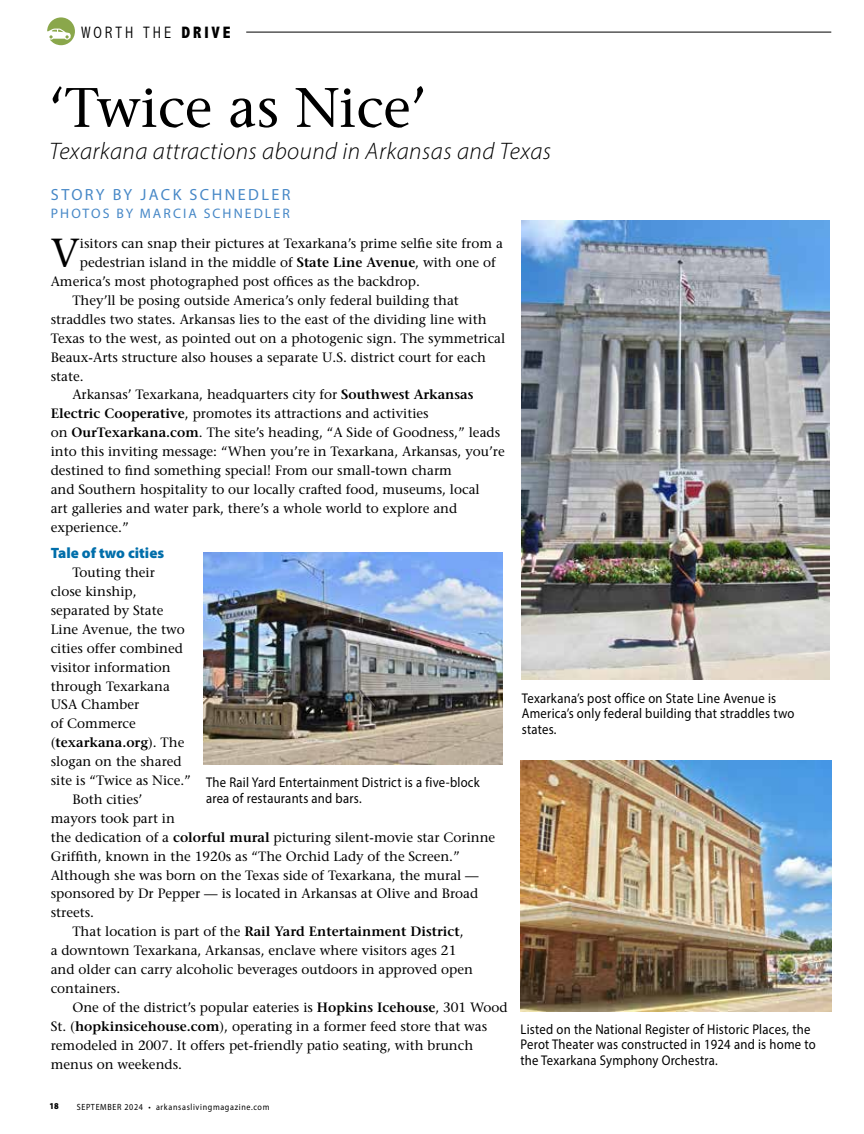
<style>
.page{position:relative;width:864px;height:1134px;background:#fff}
.page>*{position:absolute;margin:0;border:0;box-sizing:border-box;transform-origin:0 0}
.t1{font:500 55.5px "Stone Serif Std";color:#000}
.t2{font:500 40.5px "Stone Serif Std";color:#000}
.t3{font:italic 300 24px "Myriad Pro";letter-spacing:.02em;color:#000}
.t4{font:300 condensed 16.5px "Abadi";letter-spacing:.18em;color:#000}
.t5{font:16.2px "Myriad Pro";letter-spacing:.15em;color:#4788c7}
.t6{font:900 15px "Myriad Pro";color:#006eaa}
.t7{font:14.1px/15.8px "Myriad Pro";letter-spacing:.02em;color:#000;scale:.9 1}
.t8{font:13.8px "Myriad Pro";letter-spacing:.15em;color:#4788c7}
.t9{font:500 13.5px "Stone Serif Std";color:#000}
.t10{font:600 13.5px "Stone Serif Std";color:#000}
.t11{font:9px "Myriad Pro";letter-spacing:.08em;color:#000;scale:.9 1}
.t12{font:900 9px "Myriad Pro";color:#000;scale:.9 1}
.s1{font-weight:800}
.s2{font-weight:600}
.s3{font-weight:500}
</style>
<div class="page">
<svg style="left:47px;top:17px;width:28px;height:28px"></svg>
<img style="left:203px;top:552px;width:300px;height:212px">
<img style="left:521px;top:761px;width:310px;height:250px">
<img style="left:522px;top:220px;width:308px;height:460px">
<hr style="left:246px;top:32px;width:585px;height:1px;background:#000">
<p class="t4" style="left:82px;top:23px;width:151px">WORTH THE <span class="s1">DRIVE</span></p>
<h1 class="t1" style="left:50px;top:75px;width:378px">‘Twice as Nice’</h1>
<h3 class="t3" style="left:50px;top:137px;width:503px">Texarkana attractions abound in Arkansas and Texas</h3>
<p class="t5" style="left:51px;top:185px;width:241px">STORY BY JACK SCHNEDLER</p>
<p class="t8" style="left:51px;top:205px;width:240px">PHOTOS BY MARCIA SCHNEDLER</p>
<h2 class="t2" style="left:51px;top:229px;width:31px">V</h2>
<p class="t9" style="left:80px;top:236px;width:424px">isitors can snap their pictures at Texarkana’s prime selfie site from a</p>
<p class="t9" style="left:80px;top:254px;width:417px">pedestrian island in the middle of <span class="s2">State Line Avenue</span>, with one of</p>
<p class="t9" style="left:51px;top:273px;width:371px">America’s most photographed post offices as the backdrop.</p>
<p class="t9" style="left:72px;top:292px;width:388px">They’ll be posing outside America’s only federal building that</p>
<p class="t9" style="left:51px;top:311px;width:437px">straddles two states. Arkansas lies to the east of the dividing line with</p>
<p class="t9" style="left:51px;top:330px;width:456px">Texas to the west, as pointed out on a photogenic sign. The symmetrical</p>
<p class="t9" style="left:51px;top:349px;width:437px">Beaux-Arts structure also houses a separate U.S. district court for each</p>
<p class="t9" style="left:51px;top:368px;width:34px">state.</p>
<p class="t9" style="left:72px;top:387px;width:403px">Arkansas’ Texarkana, headquarters city for <span class="s2">Southwest Arkansas</span></p>
<p class="t9" style="left:51px;top:406px;width:380px"><span class="s2">Electric Cooperative</span>, promotes its attractions and activities</p>
<p class="t9" style="left:51px;top:425px;width:451px">on <span class="s2">OurTexarkana.com</span>. The site’s heading, “A Side of Goodness,” leads</p>
<p class="t9" style="left:51px;top:443px;width:456px">into this inviting message: “When you’re in Texarkana, Arkansas, you’re</p>
<p class="t9" style="left:51px;top:462px;width:403px">destined to find something special! From our small-town charm</p>
<p class="t9" style="left:51px;top:481px;width:430px">and Southern hospitality to our locally crafted food, museums, local</p>
<p class="t9" style="left:51px;top:500px;width:408px">art galleries and water park, there’s a whole world to explore and</p>
<p class="t9" style="left:51px;top:519px;width:80px">experience.”</p>
<p class="t6" style="left:51px;top:543px;width:115px">Tale of two cities</p>
<p class="t9" style="left:72px;top:564px;width:84px">Touting their</p>
<p class="t9" style="left:51px;top:583px;width:87px">close kinship,</p>
<p class="t9" style="left:51px;top:602px;width:114px">separated by State</p>
<p class="t9" style="left:51px;top:621px;width:136px">Line Avenue, the two</p>
<p class="t9" style="left:51px;top:640px;width:134px">cities offer combined</p>
<p class="t9" style="left:51px;top:659px;width:122px">visitor information</p>
<p class="t9" style="left:51px;top:678px;width:121px">through Texarkana</p>
<p class="t9" style="left:51px;top:697px;width:90px">USA Chamber</p>
<p class="t9" style="left:51px;top:716px;width:86px">of Commerce</p>
<p class="t10" style="left:51px;top:734px;width:135px"><span class="s3">(</span>texarkana.org<span class="s3">). The</span></p>
<p class="t9" style="left:51px;top:753px;width:133px">slogan on the shared</p>
<p class="t9" style="left:51px;top:772px;width:142px">site is “Twice as Nice.”</p>
<p class="t9" style="left:72px;top:791px;width:71px">Both cities’</p>
<p class="t9" style="left:51px;top:810px;width:126px">mayors took part in</p>
<p class="t9" style="left:51px;top:829px;width:446px">the dedication of a <span class="s2">colorful mural</span> picturing silent-movie star Corinne</p>
<p class="t9" style="left:51px;top:848px;width:411px">Griffith, known in the 1920s as “The Orchid Lady of the Screen.”</p>
<p class="t9" style="left:51px;top:867px;width:430px">Although she was born on the Texas side of Texarkana, the mural —</p>
<p class="t9" style="left:51px;top:886px;width:429px">sponsored by Dr Pepper — is located in Arkansas at Olive and Broad</p>
<p class="t9" style="left:51px;top:905px;width:45px">streets.</p>
<p class="t10" style="left:72px;top:923px;width:393px"><span class="s3">That location is part of the</span> Rail Yard Entertainment District<span class="s3">,</span></p>
<p class="t9" style="left:51px;top:942px;width:407px">a downtown Texarkana, Arkansas, enclave where visitors ages 21</p>
<p class="t9" style="left:51px;top:961px;width:424px">and older can carry alcoholic beverages outdoors in approved open</p>
<p class="t9" style="left:51px;top:980px;width:71px">containers.</p>
<p class="t9" style="left:72px;top:999px;width:437px">One of the district’s popular eateries is <span class="s2">Hopkins Icehouse</span>, 301 Wood</p>
<p class="t9" style="left:51px;top:1018px;width:438px">St. (<span class="s2">hopkinsicehouse.com</span>), operating in a former feed store that was</p>
<p class="t9" style="left:51px;top:1037px;width:424px">remodeled in 2007. It offers pet-friendly patio seating, with brunch</p>
<p class="t9" style="left:51px;top:1056px;width:133px">menus on weekends.</p>
<p class="t12" style="left:50px;top:1100px;width:12px">18</p>
<p class="t11" style="left:77px;top:1101px;width:216px">SEPTEMBER 2024 • arkansaslivingmagazine.com</p>
<p class="t7" style="left:206px;top:774px;width:306px">The Rail Yard Entertainment District is a five-block area of restaurants and bars.</p>
<p class="t7" style="left:522px;top:690px;width:304px">Texarkana’s post office on State Line Avenue is<br>America’s only federal building that straddles two states.</p>
<p class="t7" style="left:521px;top:1021px;width:330px">Listed on the National Register of Historic Places, the<br>Perot Theater was constructed in 1924 and is home to the Texarkana Symphony Orchestra.</p>
</div>
